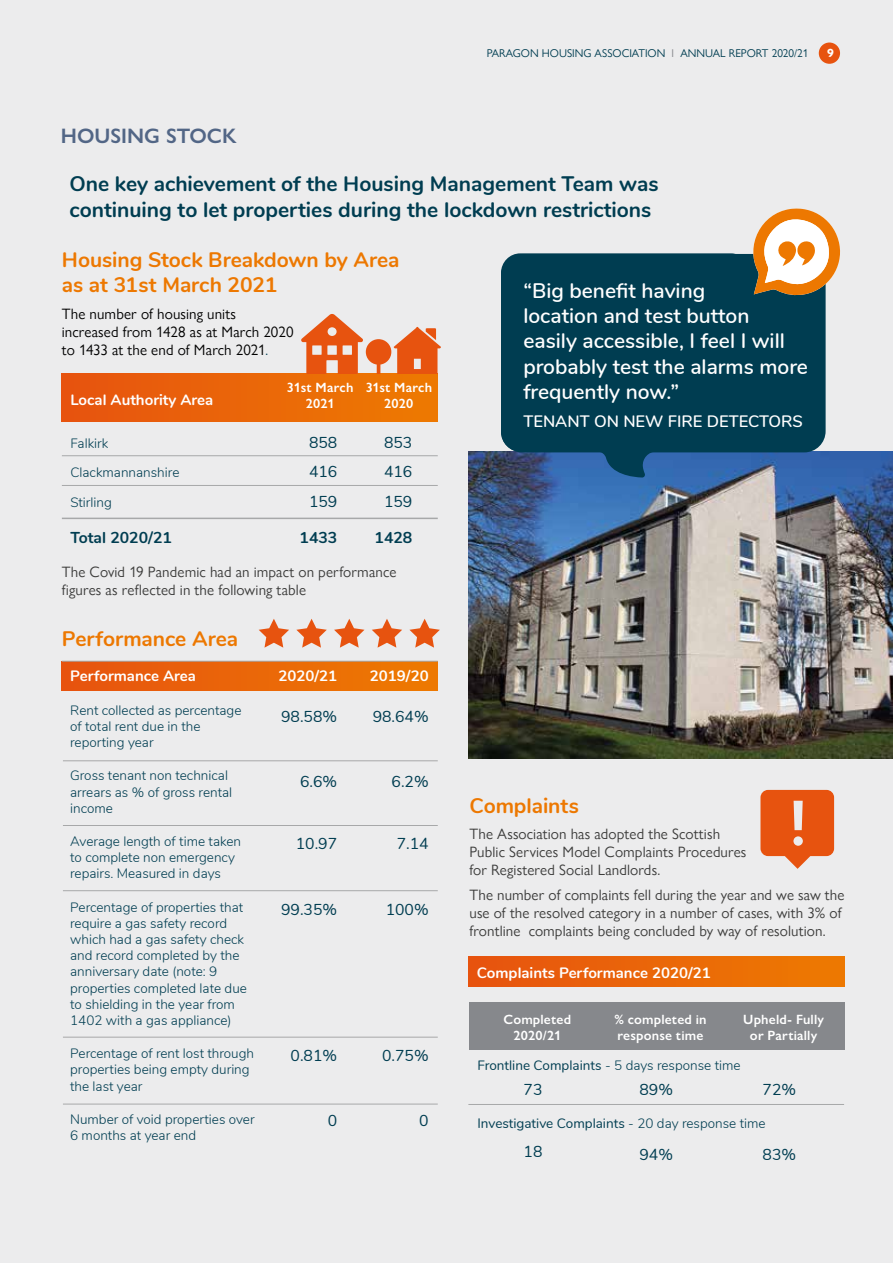
<style>
.page{position:relative;width:893px;height:1263px;background:#ececed}
.page>*{position:absolute;margin:0;border:0;box-sizing:border-box;transform-origin:0 0}
.t1{font:600 21px/25.2px "Nunito";color:#fff}
.t2{font:700 21px/25.2px "Nunito";color:#003d51}
.t3{font:700 21px/25.2px "Nunito";letter-spacing:-.005em;color:#ed7801}
.t4{font:600 21px "Gill Sans Nova";color:#526686}
.t5{font:600 16.5px "Nunito";color:#fff}
.t6{font:15.75px "Nunito";color:#003d51}
.t7{font:700 15.75px "Nunito";color:#003d51}
.t8{font:15px/18px "Gill Sans Nova";letter-spacing:.01em;color:#3c3c3b}
.t9{font:15px/18px "Gill Sans Nova";letter-spacing:.005em;color:#000}
.t10{font:700 15px "Nunito";color:#fff}
.t11{font:300 13.5px/16.2px "Nunito";color:#003d51}
.t12{font:600 13.5px/16.2px "Gill Sans Nova";letter-spacing:.015em;color:#fff;text-align:center}
.t13{font:13.5px "Nunito";color:#003d51}
.t14{font:700 12px "Gill Sans Nova";color:#fff}
.t15{font:11.25px "Gill Sans Nova";color:#003d51}
.s1{color:#86888c}
.s2{font-family:"Nunito";font-weight:300;color:#003d51}
.s3{font-weight:300}
</style>
<div class="page">
<div style="left:819px;top:43px;width:21px;height:21px;background:#e7530f;border-radius:50%"></div>
<div style="left:62px;top:374px;width:376px;height:47px;background:linear-gradient(to right,#e75310,#ed7a01)"></div>
<hr style="left:62px;top:455px;width:376px;height:1px;background:#a7a8a9">
<hr style="left:62px;top:485px;width:376px;height:1px;background:#a7a8a9">
<hr style="left:62px;top:518px;width:376px;height:1px;background:#a7a8a9">
<div style="left:469px;top:956px;width:375px;height:30px;background:linear-gradient(to right,#e7530f,#ed7a01)"></div>
<div style="left:469px;top:1002px;width:375px;height:48px;background:#86888c"></div>
<hr style="left:468px;top:1104px;width:376px;height:1px;background:#a7a8a9">
<img style="left:468px;top:451px;width:425px;height:308px">
<svg style="left:760px;top:790px;width:74px;height:79px"></svg>
<svg style="left:300px;top:314px;width:141px;height:60px"></svg>
<div style="left:62px;top:661px;width:376px;height:30px;background:linear-gradient(to right,#e75310,#ed7a01)"></div>
<hr style="left:63px;top:760px;width:375px;height:1px;background:#a7a8a9">
<hr style="left:63px;top:825px;width:375px;height:1px;background:#a7a8a9">
<hr style="left:63px;top:890px;width:375px;height:1px;background:#a7a8a9">
<hr style="left:63px;top:1037px;width:375px;height:1px;background:#a7a8a9">
<hr style="left:63px;top:1104px;width:375px;height:1px;background:#a7a8a9">
<hr style="left:62px;top:661px;width:376px;height:1px;background:#a7a8a9">
<svg style="left:296px;top:619px;width:31px;height:29px"></svg>
<svg style="left:334px;top:619px;width:30px;height:29px"></svg>
<svg style="left:372px;top:619px;width:30px;height:29px"></svg>
<svg style="left:409px;top:619px;width:31px;height:29px"></svg>
<svg style="left:259px;top:619px;width:30px;height:29px"></svg>
<div style="left:501px;top:254px;width:325px;height:198px;background:#003d51;border-radius:21px"></div>
<svg style="left:501px;top:253px;width:249px;height:225px"></svg>
<svg style="left:745px;top:208px;width:95px;height:88px"></svg>
<p class="t15" style="left:487px;top:47px;width:323px">PARAGON HOUSING ASSOCIATION <span class="s1">I</span> ANNUAL REPORT 2020/21</p>
<p class="t14" style="left:827px;top:46px;width:8px">9</p>
<h1 class="t4" style="left:61px;top:123px;width:177px">HOUSING STOCK</h1>
<h1 class="t2" style="left:69px;top:170px;width:591px">One key achievement of the Housing Management Team was continuing to let properties during the lockdown restrictions</h1>
<h1 class="t3" style="left:62px;top:246px;width:339px">Housing Stock Breakdown by Area as at 31st March 2021</h1>
<p class="t9" style="left:62px;top:304px;width:233px">The number of housing units increased from 1428 as at March 2020 to 1433 at the end of March 2021<span class="s2">.</span></p>
<p class="t10" style="left:70px;top:389px;width:144px">Local Authority Area</p>
<p class="t12" style="left:287px;top:379px;width:68px">31st March<br>2021</p>
<p class="t12" style="left:366px;top:379px;width:68px">31st March<br>2020</p>
<p class="t11" style="left:70px;top:434px;width:40px">Falkirk</p>
<p class="t6" style="left:309px;top:431px;width:30px">858</p>
<p class="t6" style="left:384px;top:431px;width:30px">853</p>
<p class="t11" style="left:70px;top:464px;width:111px">Clackmannanshire</p>
<p class="t6" style="left:309px;top:460px;width:30px">416</p>
<p class="t6" style="left:384px;top:460px;width:30px">416</p>
<p class="t11" style="left:70px;top:493px;width:43px">Stirling</p>
<p class="t6" style="left:309px;top:490px;width:30px">159</p>
<p class="t6" style="left:384px;top:490px;width:30px">159</p>
<p class="t7" style="left:70px;top:526px;width:103px">Total 2020/21</p>
<p class="t7" style="left:300px;top:526px;width:39px">1433</p>
<p class="t7" style="left:375px;top:526px;width:39px">1428</p>
<p class="t8" style="left:62px;top:563px;width:336px">The Covid 19 Pandemic had an impact on performance figures as reflected in the following table</p>
<h1 class="t3" style="left:62px;top:625px;width:178px">Performance Area</h1>
<p class="t10" style="left:70px;top:664px;width:127px">Performance Area</p>
<p class="t10" style="left:278px;top:664px;width:60px">2020/21</p>
<p class="t10" style="left:370px;top:664px;width:60px">2019/20</p>
<p class="t6" style="left:281px;top:705px;width:58px">98.58%</p>
<p class="t6" style="left:373px;top:705px;width:58px">98.64%</p>
<p class="t11" style="left:70px;top:701px;width:173px">Rent collected as percentage of total rent due in the reporting year</p>
<p class="t11" style="left:70px;top:767px;width:164px">Gross tenant non technical arrears as % of gross rental income</p>
<p class="t11" style="left:70px;top:832px;width:172px">Average length of time taken to complete non emergency repairs. Measured in days</p>
<p class="t11" style="left:70px;top:898px;width:178px">Percentage of properties that require a gas safety record which had a gas safety check and record completed by the anniversary date (note: 9 properties completed late due to shielding in the year from<br>1402 with a gas appliance)</p>
<p class="t11" style="left:70px;top:1045px;width:185px">Percentage of rent lost through properties being empty during the last year</p>
<p class="t11" style="left:70px;top:1110px;width:186px">Number of void properties over<br>6 months at year end</p>
<p class="t6" style="left:300px;top:770px;width:39px">6.6%</p>
<p class="t6" style="left:392px;top:770px;width:39px">6.2%</p>
<p class="t6" style="left:296px;top:832px;width:43px">10.97</p>
<p class="t6" style="left:397px;top:832px;width:33px">7.14</p>
<p class="t6" style="left:281px;top:897px;width:58px">99.35%</p>
<p class="t6" style="left:386px;top:897px;width:44px">100%</p>
<p class="t6" style="left:291px;top:1044px;width:48px">0.81%</p>
<p class="t6" style="left:382px;top:1044px;width:48px">0.75%</p>
<p class="t6" style="left:328px;top:1109px;width:11px">0</p>
<p class="t6" style="left:419px;top:1109px;width:11px">0</p>
<h1 class="t1" style="left:523px;top:277px;width:286px">“Big benefit having<br>location and test button easily accessible, I feel I will probably test the alarms more frequently now.”</h1>
<p class="t5" style="left:523px;top:409px;width:281px">TENANT ON NEW FIRE DETECTORS</p>
<h1 class="t3" style="left:469px;top:792px;width:111px">Complaints</h1>
<p class="t8" style="left:469px;top:825px;width:279px">The Association has adopted the Scottish<br>Public Services Model Complaints Procedures for Registered Social Landlords.</p>
<p class="t8" style="left:469px;top:885px;width:377px">The number of complaints fell during the year and we saw the use of the resolved category in a number of cases, with 3% of frontline complaints being concluded by way of resolution.</p>
<p class="t10" style="left:477px;top:961px;width:235px">Complaints Performance 2020/21</p>
<p class="t12" style="left:614px;top:1011px;width:94px;text-align:left">% completed in response time</p>
<p class="t12" style="left:503px;top:1011px;width:69px">Completed<br>2020/21</p>
<p class="t12" style="left:743px;top:1011px;width:82px">Upheld- Fully or Partially</p>
<p class="t13" style="left:477px;top:1055px;width:265px">Frontline Complaints <span class="s3">- 5 days response time</span></p>
<p class="t6" style="left:524px;top:1078px;width:20px">73</p>
<p class="t6" style="left:639px;top:1078px;width:35px">89%</p>
<p class="t6" style="left:763px;top:1078px;width:35px">72%</p>
<p class="t13" style="left:477px;top:1113px;width:290px">Investigative Complaints <span class="s3">- 20 day response time</span></p>
<p class="t6" style="left:524px;top:1140px;width:20px">18</p>
<p class="t6" style="left:639px;top:1143px;width:35px">94%</p>
<p class="t6" style="left:763px;top:1143px;width:35px">83%</p>
</div>
